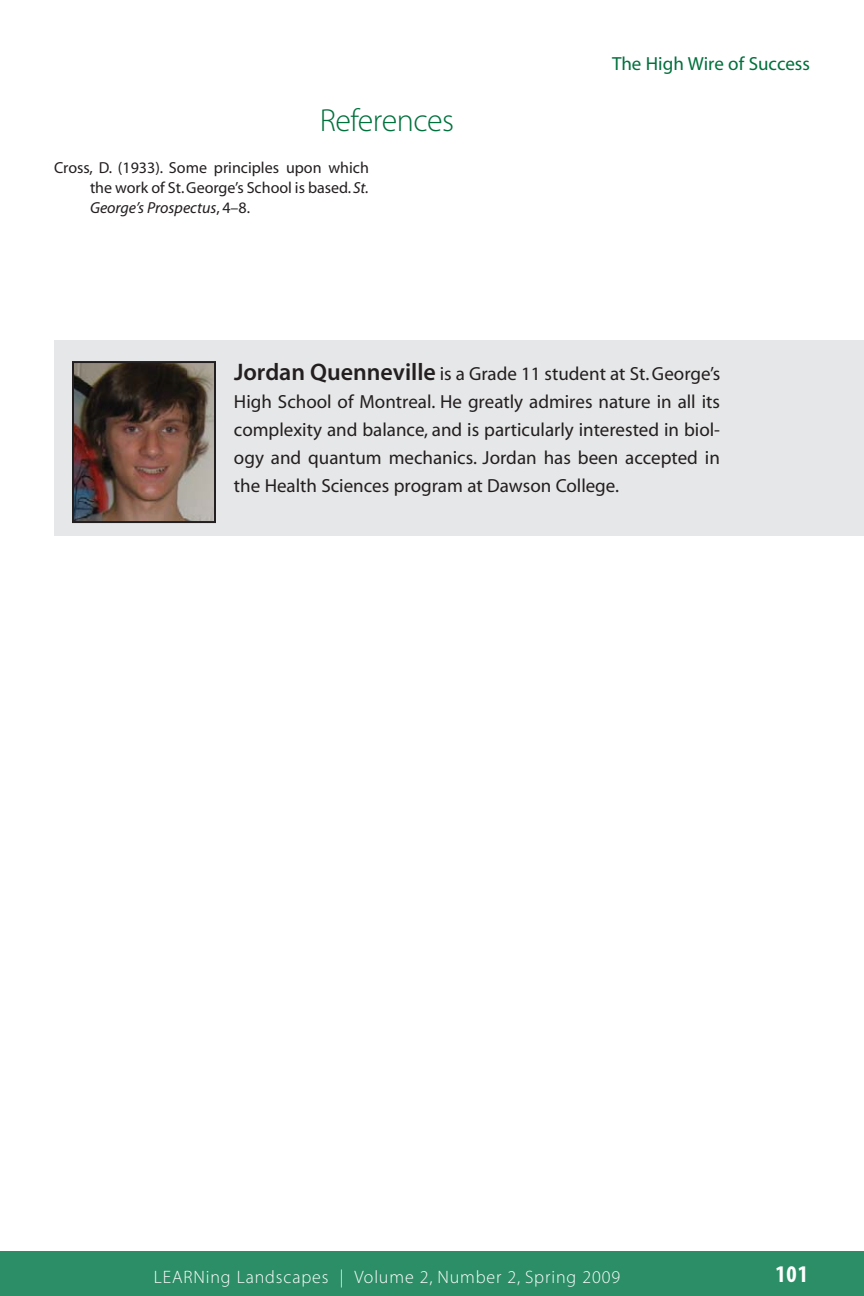
<style>
.page{position:relative;width:864px;height:1296px;background:#fff}
.page>*{position:absolute;margin:0;border:0;box-sizing:border-box;transform-origin:0 0}
.t1{font:32px "Myriad MM 215 600";letter-spacing:-.015em;color:#00703c}
.t2{font:24px "Myriad MM 700 300";color:#fff}
.t3{font:19px/28px "Myriad MM 406 600";color:#231f20;text-align:justify}
.t4{font:19px "Myriad MM 406 600";color:#00703c}
.t5{font:18px "Myriad MM 215 600";letter-spacing:.05em;color:#fff}
.t6{font:16px/20px "Myriad MM 406 600";color:#231f20;text-align:right}
.t7{font:16px "Myriad MM It 406 600";color:#231f20}
.s1{font-family:"Myriad MM It 406 600"}
.s2{font-family:"Myriad MM 406 600"}
.s3{font-family:"Myriad MM 565 600";font-size:24px}
</style>
<div class="page">
<div style="left:0;top:1251px;width:864px;height:45px;background:#2c8e66"></div>
<div style="left:54px;top:340px;width:810px;height:195px;background:#e6e7e8"></div>
<img style="left:75px;top:364px;width:138px;height:156px">
<div style="left:72px;top:361px;width:144px;height:162px;border:2px solid #231f20"></div>
<h1 class="t1" style="left:320px;top:108px;width:136px">References</h1>
<p class="t6" style="left:54px;top:159px;width:317px">Cross, D. (1933). Some principles upon which the work of St. George’s School is based. <span class="s1">St.</span></p>
<p class="t7" style="left:90px;top:202px;width:162px">George’s Prospectus<span class="s2">, 4–8.</span></p>
<p class="t4" style="left:612px;top:57px;width:199px">The High Wire of Success</p>
<p class="t3" style="left:234px;top:361px;width:488px"><span class="s3">Jordan Quenneville</span> is a Grade 11 student at St. George’s High School of Montreal. He greatly admires nature in all its complexity and balance, and is particularly interested in biol&shy;ogy and quantum mechanics. Jordan has been accepted in the Health Sciences program at Dawson College.</p>
<p class="t5" style="left:154px;top:1271px;width:468px">LEARNing Landscapes | Volume 2, Number 2, Spring 2009</p>
<p class="t2" style="left:775px;top:1265px;width:34px">101</p>
</div>
